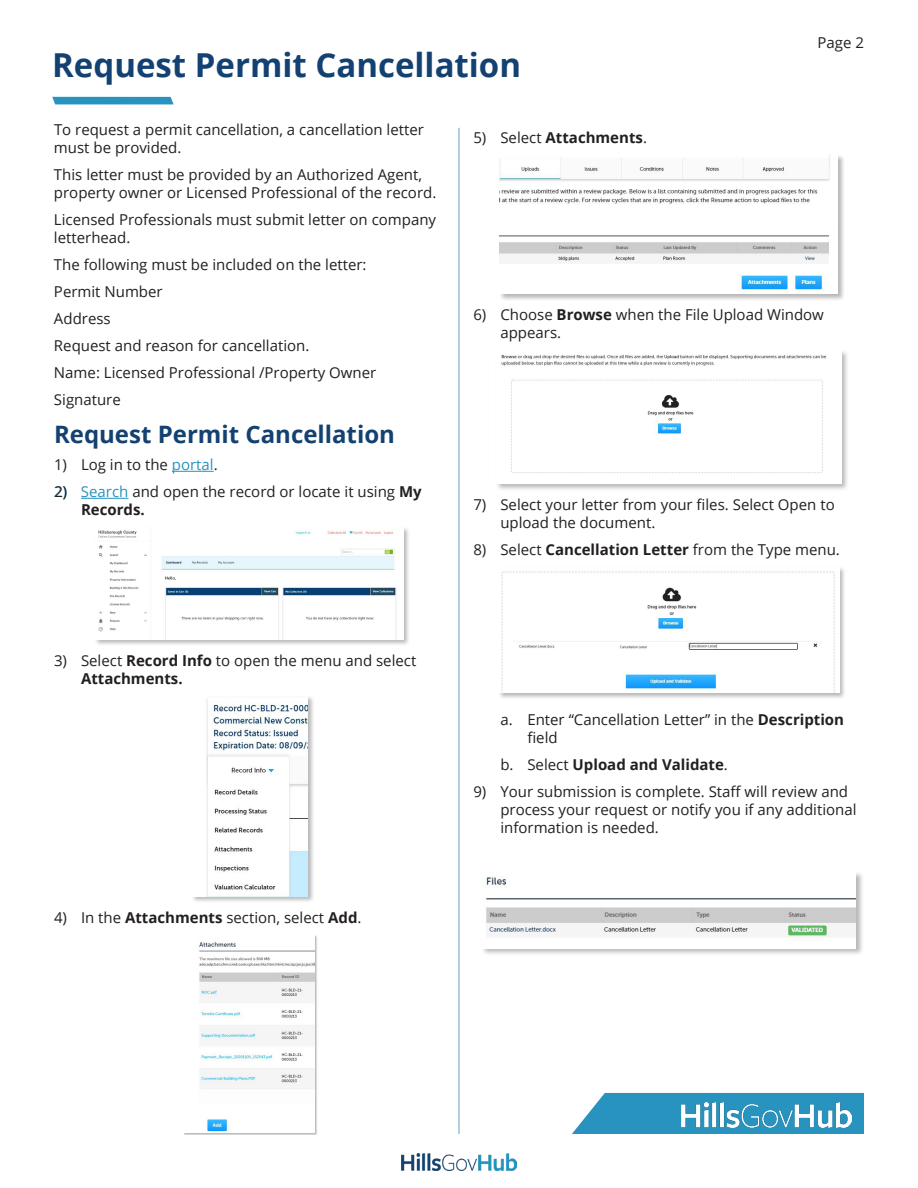
<style>
.page{position:relative;width:918px;height:1188px;background:#fff}
.page>*{position:absolute;margin:0;border:0;box-sizing:border-box;transform-origin:0 0}
.t1{font:700 33px "Open Sans";color:#134172}
.t2{font:700 24px "Open Sans";color:#134172}
.t3{font:15px/18px "Open Sans";color:#231f20}
.t4{font:700 15px "Open Sans";color:#231f20}
.s1{font-weight:400}
.s2{color:#2893bf}
.s3{font-weight:700}
</style>
<div class="page">
<hr style="left:458px;top:128px;width:2px;height:1006px;background:#98bfdb">
<img style="left:401px;top:1153px;width:116px;height:17px">
<hr style="left:172px;top:471px;width:42px;height:1px;background:#2893bf">
<hr style="left:81px;top:498px;width:47px;height:1px;background:#2893bf">
<svg style="left:52px;top:97px;width:122px;height:7px"></svg>
<div style="left:94px;top:526px;width:317px;height:120px;background:#231f20;opacity:.32"></div>
<img style="left:95px;top:527px;width:309px;height:112px">
<div style="left:481px;top:871px;width:383px;height:85px;background:#231f20;opacity:.32"></div>
<img style="left:481px;top:872px;width:375px;height:76px">
<div style="left:191px;top:696px;width:123px;height:208px;background:#231f20;opacity:.32"></div>
<img style="left:192px;top:696px;width:115px;height:200px">
<div style="left:499px;top:154px;width:346px;height:147px;background:#231f20;opacity:.32"></div>
<img style="left:500px;top:155px;width:338px;height:138px">
<div style="left:495px;top:349px;width:354px;height:142px;background:#231f20;opacity:.32"></div>
<img style="left:496px;top:350px;width:345px;height:133px">
<div style="left:498px;top:567px;width:348px;height:133px;background:#231f20;opacity:.32"></div>
<img style="left:498px;top:567px;width:341px;height:125px">
<div style="left:184px;top:935px;width:134px;height:200px;background:#231f20;opacity:.32"></div>
<img style="left:184px;top:935px;width:131px;height:197px">
<svg style="left:572px;top:1093px;width:292px;height:41px;background:#3c9cc4"></svg>
<img style="left:682px;top:1102px;width:169px;height:25px">
<p class="t3" style="left:818px;top:33px;width:48px">Page 2</p>
<h1 class="t1" style="left:52px;top:42px;width:470px">Request Permit Cancellation</h1>
<p class="t3" style="left:54px;top:121px;width:371px">To request a permit cancellation, a cancellation letter</p>
<h5 class="t4" style="left:473px;top:127px;width:175px"><span class="s1">5) Select</span> Attachments<span class="s1">.</span></h5>
<p class="t3" style="left:54px;top:139px;width:129px">must be provided.</p>
<p class="t3" style="left:54px;top:166px;width:384px">This letter must be provided by an Authorized Agent, property owner or Licensed Professional of the record.</p>
<p class="t3" style="left:54px;top:211px;width:384px">Licensed Professionals must submit letter on company</p>
<p class="t3" style="left:54px;top:224px;width:324px;line-height:27px">letterhead.<br>The following must be included on the letter:<br>Permit Number<br>Address<br>Request and reason for cancellation.<br>Name: Licensed Professional /Property Owner<br>Signature</p>
<h2 class="t2" style="left:54px;top:418px;width:343px">Request Permit Cancellation</h2>
<p class="t3" style="left:54px;top:455px;width:165px">1) Log in to the <span class="s2">portal</span>.</p>
<p class="t3" style="left:81px;top:482px;width:342px"><span class="s2">Search</span> and open the record or locate it using <span class="s3">My<br>Records.</span></p>
<p class="t3" style="left:500px;top:306px;width:325px;text-indent:-27px">6) Choose <span class="s3">Browse</span> when the File Upload Window appears.</p>
<p class="t3" style="left:54px;top:482px;width:15px">2)</p>
<p class="t3" style="left:500px;top:495px;width:336px;text-indent:-27px">7) Select your letter from your files. Select Open to upload the document.</p>
<p class="t3" style="left:473px;top:540px;width:368px">8) Select <span class="s3">Cancellation Letter</span> from the Type menu.</p>
<p class="t3" style="left:81px;top:651px;width:337px;text-indent:-27px">3) Select <span class="s3">Record Info</span> to open the menu and select<br><span class="s3">Attachments.</span></p>
<p class="t3" style="left:54px;top:908px;width:309px">4) In the <span class="s3">Attachments</span> section, select <span class="s3">Add</span>.</p>
<p class="t3" style="left:500px;top:710px;width:345px">a. Enter “Cancellation Letter” in the <span class="s3">Description</span></p>
<p class="t3" style="left:527px;top:728px;width:32px">field</p>
<p class="t4" style="left:500px;top:754px;width:229px"><span class="s1">b. Select</span> Upload and Validate<span class="s1">.</span></p>
<p class="t3" style="left:500px;top:782px;width:358px;text-indent:-27px">9) Your submission is complete. Staff will review and process your request or notify you if any additional information is needed.</p>
</div>
